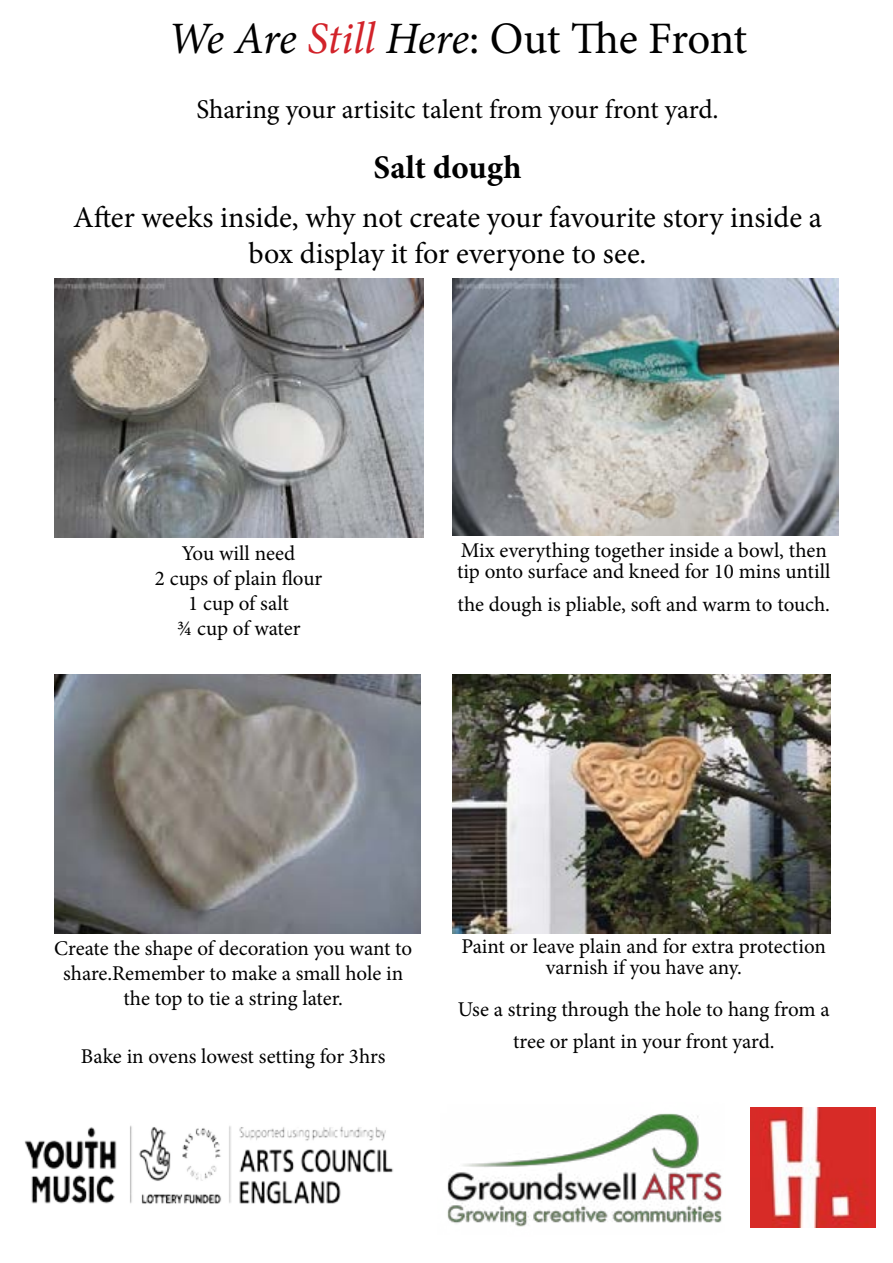
<style>
.page{position:relative;width:893px;height:1263px;background:#fff}
.page>*{position:absolute;margin:0;border:0;box-sizing:border-box;transform-origin:0 0}
.t1{font:45px "Minion Pro";letter-spacing:-.01em;color:#000}
.t2{font:700 33px "Minion Pro";letter-spacing:.005em;color:#000}
.t3{font:30px/36px "Minion Pro";letter-spacing:-.005em;color:#000;text-align:center}
.t4{font:27px "Minion Pro";letter-spacing:-.005em;color:#000}
.t5{font:21px/25.2px "Minion Pro";letter-spacing:-.005em;color:#000;text-align:center}
.s1{font-style:italic}
.s2{font-style:italic;color:#d2232a}
</style>
<div class="page">
<img style="left:54px;top:279px;width:369px;height:259px">
<img style="left:453px;top:279px;width:386px;height:257px">
<img style="left:54px;top:674px;width:367px;height:259px">
<img style="left:453px;top:674px;width:377px;height:259px">
<img style="left:447px;top:1113px;width:276px;height:114px">
<img style="left:24px;top:1125px;width:369px;height:80px">
<img style="left:750px;top:1108px;width:126px;height:120px">
<h1 class="t1" style="left:168px;top:9px;width:581px"><span class="s1">We Are</span> <span class="s2">Still</span> <span class="s1">Here</span>: Out The Front</h1>
<p class="t4" style="left:196px;top:91px;width:524px">Sharing your artisitc talent from your front yard.</p>
<h2 class="t2" style="left:373px;top:144px;width:150px">Salt dough</h2>
<h3 class="t3" style="left:73px;top:199px;width:750px">After weeks inside, why not create your favourite story inside a box display it for everyone to see.</h3>
<p class="t5" style="left:155px;top:540px;width:169px">You will need<br>2 cups of plain flour<br>1 cup of salt<br>¾ cup of water</p>
<p class="t5" style="left:457px;top:540px;width:375px;line-height:21px;text-align:left">Mix everything together inside a bowl, then tip onto surface and kneed for 10 mins untill</p>
<p class="t5" style="left:458px;top:592px;width:374px">the dough is pliable, soft and warm to touch.</p>
<p class="t5" style="left:54px;top:936px;width:360px">Create the shape of decoration you want to share.Remember to make a small hole in the top to tie a string later.</p>
<p class="t5" style="left:81px;top:1044px;width:306px">Bake in ovens lowest setting for 3hrs</p>
<p class="t5" style="left:461px;top:936px;width:366px;line-height:21px">Paint or leave plain and for extra protection varnish if you have any.</p>
<p class="t5" style="left:458px;top:993px;width:373px;line-height:32.4px">Use a string through the hole to hang from a tree or plant in your front yard.</p>
</div>
